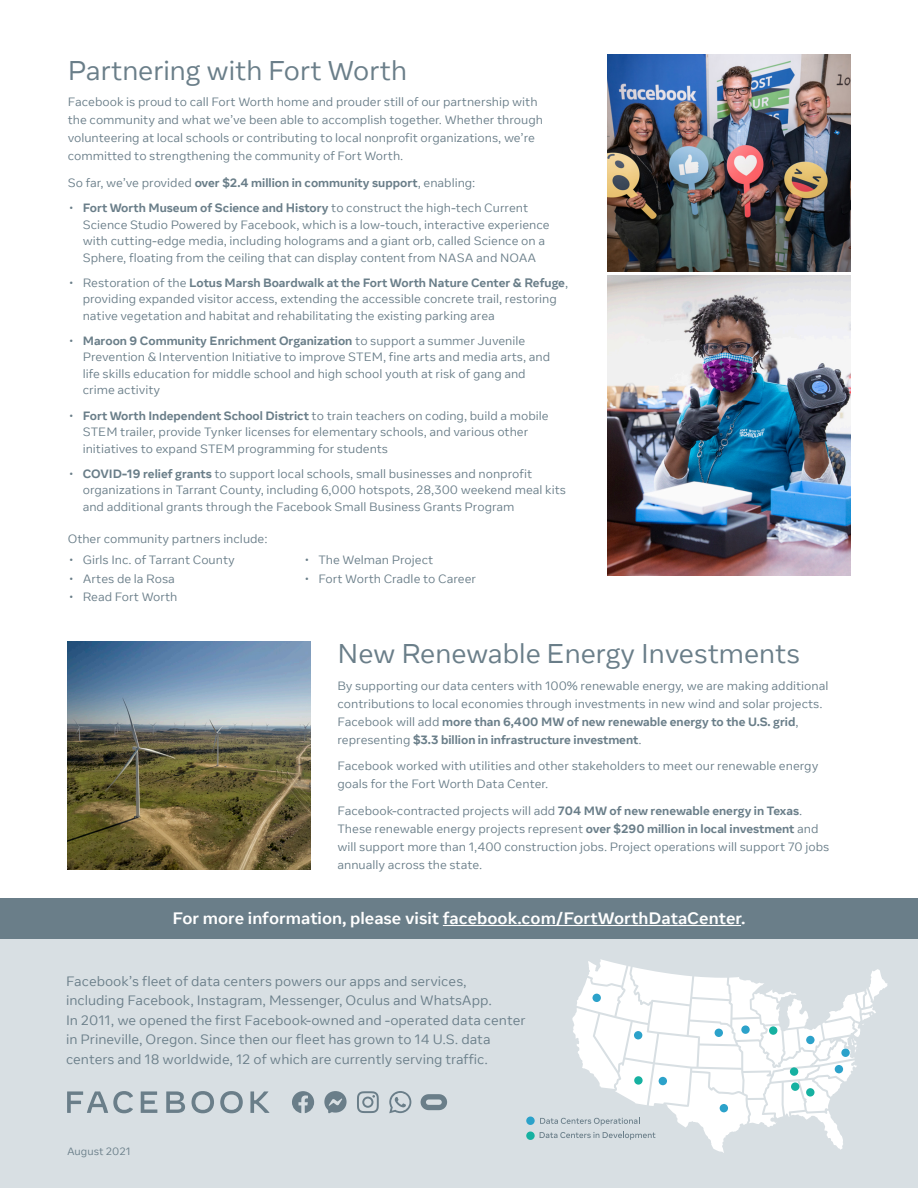
<style>
.page{position:relative;width:918px;height:1188px;background:#fff}
.page>*{position:absolute;margin:0;border:0;box-sizing:border-box;transform-origin:0 0}
.head_sm{font:300 27px "Optimistic Display";color:#6a7e89}
.body{font:700 16.5px "Optimistic Text";color:#fff}
.body-2{font:300 13.5px/19.5px "Optimistic Text";color:#6a7e89}
.body-3{font:300 12px/16.5px "Optimistic Text";color:#6a7e89}
.body-4{font:700 12px "Optimistic Display";color:#6a7e89}
.body-5{font:300 10.5px "Optimistic Text";color:#6a7e89}
.s1{font-family:"Optimistic Text";font-weight:300}
.s2{font-family:"Optimistic Display";font-weight:700}
</style>
<div class="page">
<img style="left:608px;top:54px;width:242px;height:217px">
<img style="left:608px;top:275px;width:242px;height:301px">
<img style="left:68px;top:642px;width:242px;height:227px">
<div style="left:0;top:938px;width:918px;height:250px;background:#d8dfe3"></div>
<div style="left:526px;top:1132px;width:9px;height:8px;background:#16b1a1;border-radius:50%"></div>
<div style="left:526px;top:1117px;width:9px;height:8px;background:#2ca2ca;border-radius:50%"></div>
<svg style="left:540px;top:959px;width:348px;height:194px"></svg>
<svg style="left:324px;top:1091px;width:23px;height:22px"></svg>
<svg style="left:389px;top:1091px;width:22px;height:22px"></svg>
<svg style="left:357px;top:1091px;width:22px;height:22px"></svg>
<svg style="left:292px;top:1091px;width:22px;height:22px"></svg>
<svg style="left:421px;top:1094px;width:26px;height:16px"></svg>
<svg style="left:67px;top:1091px;width:66px;height:22px"></svg>
<svg style="left:141px;top:1091px;width:16px;height:22px"></svg>
<svg style="left:166px;top:1091px;width:19px;height:22px"></svg>
<svg style="left:192px;top:1091px;width:22px;height:22px"></svg>
<svg style="left:220px;top:1091px;width:23px;height:22px"></svg>
<svg style="left:250px;top:1091px;width:20px;height:22px"></svg>
<div style="left:0;top:898px;width:918px;height:40px;background:#6a7e89"></div>
<hr style="left:443px;top:925px;width:298px;height:1px;background:#fff">
<div style="left:634px;top:1076px;width:9px;height:9px;background:#16b1a1;border-radius:50%"></div>
<p class="head_sm" style="left:68px;top:54px;width:341px">Partnering with Fort Worth</p>
<p class="body-3" style="left:68px;top:93px;width:477px;line-height:18px">Facebook is proud to call Fort Worth home and prouder still of our partnership with the community and what we’ve been able to accomplish together. Whether through volunteering at local schools or contributing to local nonprofit organizations, we’re committed to strengthening the community of Fort Worth.</p>
<p class="body-4" style="left:68px;top:175px;width:409px"><span class="s1">So far, we’ve provided</span> over $2.4 million in community support<span class="s1">, enabling:</span></p>
<p class="body-3" style="left:83px;top:200px;width:468px;text-indent:-14px">• <span class="s2">Fort Worth Museum of Science and History</span> to construct the high-tech Current Science Studio Powered by Facebook, which is a low-touch, interactive experience with cutting-edge media, including holograms and a giant orb, called Science on a Sphere, floating from the ceiling that can display content from NASA and NOAA</p>
<p class="body-3" style="left:83px;top:274px;width:487px;text-indent:-14px">• Restoration of the <span class="s2">Lotus Marsh Boardwalk at the Fort Worth Nature Center &amp; Refuge</span>, providing expanded visitor access, extending the accessible concrete trail, restoring native vegetation and habitat and rehabilitating the existing parking area</p>
<p class="body-3" style="left:83px;top:333px;width:469px;text-indent:-14px">• <span class="s2">Maroon 9 Community Enrichment Organization</span> to support a summer Juvenile Prevention &amp; Intervention Initiative to improve STEM, fine arts and media arts, and life skills education for middle school and high school youth at risk of gang and crime activity</p>
<p class="body-3" style="left:83px;top:407px;width:468px;text-indent:-14px">• <span class="s2">Fort Worth Independent School District</span> to train teachers on coding, build a mobile<br>STEM trailer, provide Tynker licenses for elementary schools, and various other initiatives to expand STEM programming for students</p>
<p class="body-3" style="left:83px;top:465px;width:485px;text-indent:-14px">• <span class="s2">COVID-19 relief grants</span> to support local schools, small businesses and nonprofit organizations in Tarrant County, including 6,000 hotspots, 28,300 weekend meal kits and additional grants through the Facebook Small Business Grants Program</p>
<p class="body-3" style="left:68px;top:531px;width:201px">Other community partners include:</p>
<p class="body-3" style="left:69px;top:552px;width:167px">• Girls Inc. of Tarrant County</p>
<p class="body-3" style="left:69px;top:570px;width:107px">• Artes de la Rosa</p>
<p class="body-3" style="left:69px;top:589px;width:110px">• Read Fort Worth</p>
<p class="body-3" style="left:305px;top:552px;width:130px">• The Welman Project</p>
<p class="body-3" style="left:305px;top:570px;width:173px">• Fort Worth Cradle to Career</p>
<p class="head_sm" style="left:338px;top:637px;width:464px">New Renewable Energy Investments</p>
<p class="body-3" style="left:338px;top:677px;width:492px;line-height:18px">By supporting our data centers with 100% renewable energy, we are making additional contributions to local economies through investments in new wind and solar projects.<br>Facebook will add <span class="s2">more than 6,400 MW of new renewable energy to the U.S. grid</span>, representing <span class="s2">$3.3 billion in infrastructure investment</span>.</p>
<p class="body-3" style="left:338px;top:757px;width:483px;line-height:18px">Facebook worked with utilities and other stakeholders to meet our renewable energy goals for the Fort Worth Data Center.</p>
<p class="body-3" style="left:338px;top:802px;width:493px;line-height:18px">Facebook-contracted projects will add <span class="s2">704 MW of new renewable energy in Texas</span>.<br>These renewable energy projects represent <span class="s2">over $290 million in local investment</span> and will support more than 1,400 construction jobs. Project operations will support 70 jobs annually across the state.</p>
<p class="body" style="left:172px;top:908px;width:575px">For more information, please visit facebook.com/FortWorthDataCenter.</p>
<p class="body-2" style="left:66px;top:971px;width:461px">Facebook’s fleet of data centers powers our apps and services, including Facebook, Instagram, Messenger, Oculus and WhatsApp.<br>In 2011, we opened the first Facebook-owned and -operated data center in Prineville, Oregon. Since then our fleet has grown to 14 U.S. data centers and 18 worldwide, 12 of which are currently serving traffic.</p>
<p class="body-5" style="left:67px;top:1145px;width:65px">August 2021</p>
</div>
